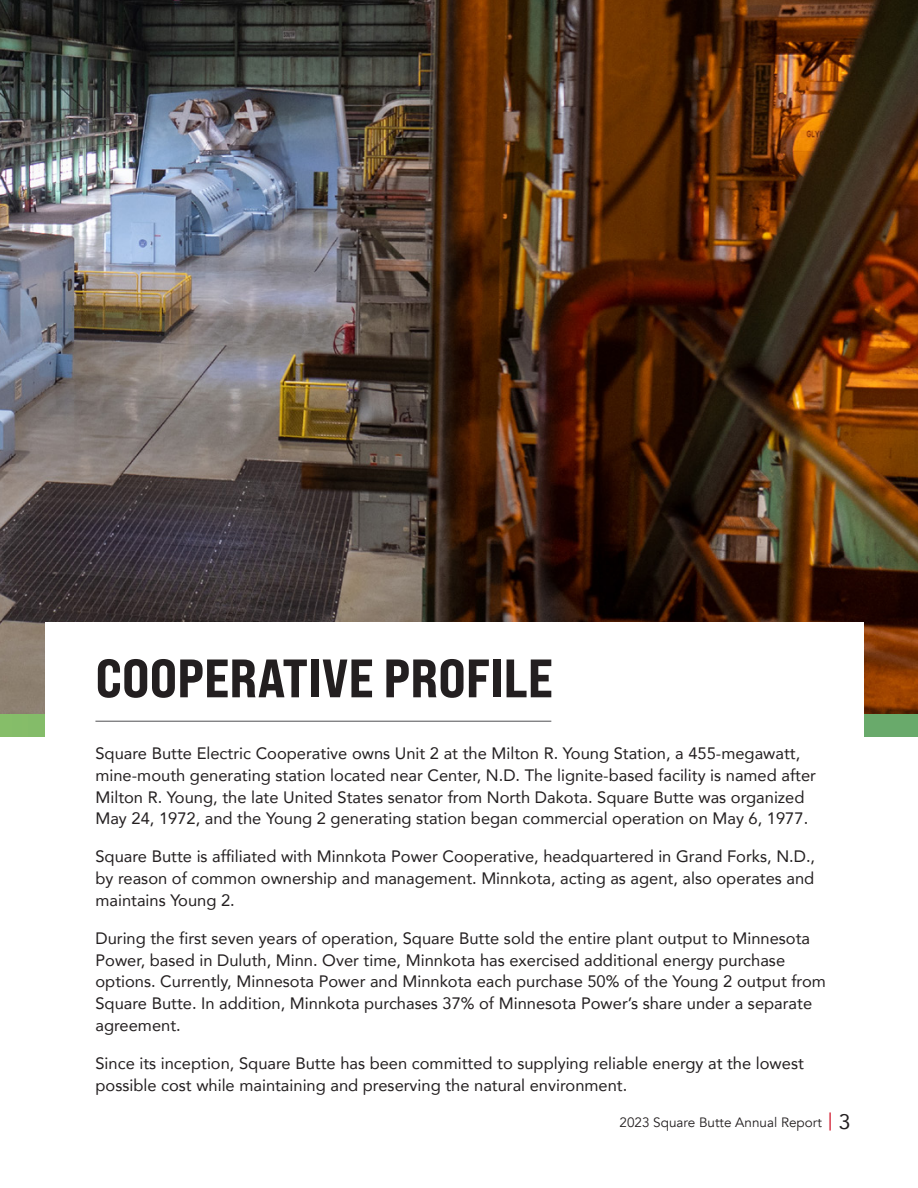
<style>
.page{position:relative;width:918px;height:1188px;background:#fff}
.page>*{position:absolute;margin:0;border:0;box-sizing:border-box;transform-origin:0 0}
.t1{font:54px "Bebas Neue Pro Exp Eb";color:#231f20}
.par{font:16.5px/21.8px "Avenir";color:#231f20}
.t2{font:13.5px "Avenir";color:#231f20}
.s1{font-size:18px;color:#d63043}
.s2{font-size:21px}
</style>
<div class="page">
<img style="left:0;top:0;width:918px;height:715px">
<svg style="left:0;top:715px;width:918px;height:21px;background:#75b26a"></svg>
<div style="left:45px;top:622px;width:819px;height:467px;background:#fff"></div>
<hr style="left:95px;top:721px;width:456px;height:1px;background:#636366">
<p class="t1" style="left:95px;top:645px;width:459px">COOPERATIVE PROFILE</p>
<p class="par" style="left:95px;top:742px;width:722px">Square Butte Electric Cooperative owns Unit 2 at the Milton R. Young Station, a 455-megawatt, mine-mouth generating station located near Center, N.D. The lignite-based facility is named after Milton R. Young, the late United States senator from North Dakota. Square Butte was organized May 24, 1972, and the Young 2 generating station began commercial operation on May 6, 1977.</p>
<p class="par" style="left:95px;top:845px;width:721px;text-align:justify">Square Butte is affiliated with Minnkota Power Cooperative, headquartered in Grand Forks, N.D., by reason of common ownership and management. Minnkota, acting as agent, also operates and maintains Young 2.</p>
<p class="par" style="left:95px;top:927px;width:732px">During the first seven years of operation, Square Butte sold the entire plant output to Minnesota Power, based in Duluth, Minn. Over time, Minnkota has exercised additional energy purchase options. Currently, Minnesota Power and Minnkota each purchase 50% of the Young 2 output from Square Butte. In addition, Minnkota purchases 37% of Minnesota Power’s share under a separate agreement.</p>
<p class="par" style="left:95px;top:1052px;width:710px">Since its inception, Square Butte has been committed to supplying reliable energy at the lowest possible cost while maintaining and preserving the natural environment.</p>
<p class="t2" style="left:620px;top:1114px;width:232px">2023 Square Butte Annual Report <span class="s1">|</span> <span class="s2">3</span></p>
</div>
